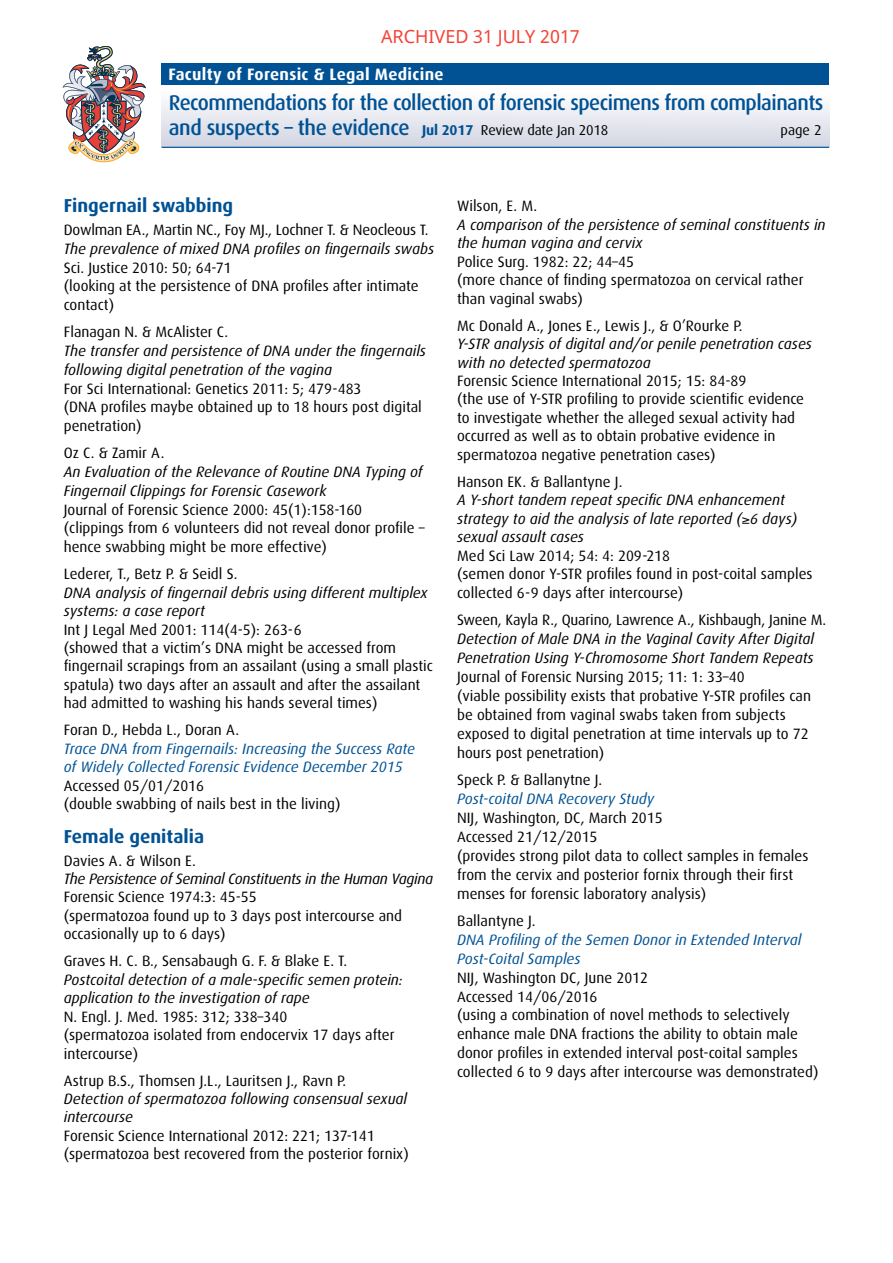
<style>
.page{position:relative;width:893px;height:1263px;background:#fff}
.page>*{position:absolute;margin:0;border:0;box-sizing:border-box;transform-origin:0 0}
.t1{font:500 21.3px/25.5px "Dax";letter-spacing:-.025em;color:#005294}
.t2{font:700 18.75px "Dax";color:#005294}
.t3{font:18px "Noto Sans";color:#f44336}
.t4{font:700 16.5px "Dax";letter-spacing:.02em;color:#fff}
.t5{font:15px/18.5px "Dax";color:#000}
.t6{font:italic 15px/18.5px "Dax";color:#000}
.t7{font:italic 15px/18.9px "Dax";color:#005294}
.t8{font:italic 15px "Dax";letter-spacing:-.02em;color:#000}
.t9{font:14.25px "Dax";color:#000}
.s1{font-weight:700;font-size:14.25px}
.s2{font-weight:400;font-size:14.25px;color:#000}
</style>
<div class="page">
<div style="left:162px;top:85px;width:667px;height:62px;background:linear-gradient(to bottom,#fff,#d3d6e3)"></div>
<div style="left:162px;top:64px;width:667px;height:21px;background:#005294"></div>
<hr style="left:162px;top:147px;width:667px;height:1px;background:#005294">
<svg style="left:63px;top:46px;width:83px;height:116px"></svg>
<p class="t3" style="left:381px;top:24px;width:200px">ARCHIVED 31 JULY 2017</p>
<p class="t4" style="left:168px;top:65px;width:277px">Faculty of Forensic &amp; Legal Medicine</p>
<h1 class="t1" style="left:169px;top:90px;width:656px">Recommendations for the collection of forensic specimens from complainants and suspects – the evidence <span class="s1">Jul 2017</span> <span class="s2">Review date Jan 2018</span></h1>
<p class="t9" style="left:780px;top:123px;width:43px">page 2</p>
<p class="t2" style="left:64px;top:195px;width:171px">Fingernail swabbing</p>
<p class="t5" style="left:64px;top:221px;width:366px">Dowlman EA., Martin NC., Foy MJ., Lochner T. &amp; Neocleous T.</p>
<p class="t6" style="left:64px;top:240px;width:372px">The prevalence of mixed DNA profiles on fingernails swabs</p>
<p class="t5" style="left:64px;top:258px;width:356px">Sci. Justice 2010: 50; 64-71<br>(looking at the persistence of DNA profiles after intimate contact)</p>
<p class="t5" style="left:64px;top:323px;width:166px">Flanagan N. &amp; McAlister C.</p>
<p class="t6" style="left:64px;top:342px;width:364px">The transfer and persistence of DNA under the fingernails following digital penetration of the vagina</p>
<p class="t5" style="left:64px;top:379px;width:360px">For Sci International: Genetics 2011: 5; 479-483<br>(DNA profiles maybe obtained up to 18 hours post digital penetration)</p>
<p class="t5" style="left:64px;top:444px;width:102px">Oz C. &amp; Zamir A.</p>
<p class="t6" style="left:64px;top:463px;width:360px">An Evaluation of the Relevance of Routine DNA Typing of<br>Fingernail Clippings for Forensic Casework</p>
<p class="t5" style="left:64px;top:500px;width:362px">Journal of Forensic Science 2000: 45(1):158-160 (clippings from 6 volunteers did not reveal donor profile – hence swabbing might be more effective)</p>
<p class="t5" style="left:64px;top:565px;width:175px">Lederer, T., Betz P. &amp; Seidl S.</p>
<p class="t6" style="left:64px;top:583px;width:365px">DNA analysis of fingernail debris using different multiplex systems: a case report</p>
<p class="t5" style="left:64px;top:620px;width:371px">Int J Legal Med 2001: 114(4-5): 263-6<br>(showed that a victim’s DNA might be accessed from fingernail scrapings from an assailant (using a small plastic spatula) two days after an assault and after the assailant had admitted to washing his hands several times)</p>
<p class="t5" style="left:64px;top:721px;width:177px">Foran D., Hebda L., Doran A.</p>
<p class="t7" style="left:64px;top:739px;width:353px;line-height:18.5px">Trace DNA from Fingernails: Increasing the Success Rate of Widely Collected Forensic Evidence December 2015</p>
<p class="t5" style="left:64px;top:776px;width:278px">Accessed 05/01/2016<br>(double swabbing of nails best in the living)</p>
<p class="t2" style="left:64px;top:826px;width:142px">Female genitalia</p>
<p class="t5" style="left:64px;top:851px;width:134px">Davies A. &amp; Wilson E.</p>
<p class="t8" style="left:64px;top:870px;width:371px">The Persistence of Seminal Constituents in the Human Vagina</p>
<p class="t5" style="left:64px;top:888px;width:340px">Forensic Science 1974:3: 45-55<br>(spermatozoa found up to 3 days post intercourse and occasionally up to 6 days)</p>
<p class="t5" style="left:64px;top:952px;width:285px">Graves H. C. B., Sensabaugh G. F. &amp; Blake E. T.</p>
<p class="t6" style="left:64px;top:970px;width:340px">Postcoital detection of a male-specific semen protein: application to the investigation of rape</p>
<p class="t5" style="left:64px;top:1007px;width:332px">N. Engl. J. Med. 1985: 312; 338–340<br>(spermatozoa isolated from endocervix 17 days after intercourse)</p>
<p class="t5" style="left:64px;top:1071px;width:284px">Astrup B.S., Thomsen J.L., Lauritsen J., Ravn P.</p>
<p class="t6" style="left:64px;top:1090px;width:345px">Detection of spermatozoa following consensual sexual intercourse</p>
<p class="t5" style="left:64px;top:1126px;width:347px">Forensic Science International 2012: 221; 137-141 (spermatozoa best recovered from the posterior fornix)</p>
<p class="t5" style="left:457px;top:197px;width:82px">Wilson, E. M.</p>
<p class="t6" style="left:457px;top:216px;width:370px">A comparison of the persistence of seminal constituents in the human vagina and cervix</p>
<p class="t5" style="left:457px;top:253px;width:348px">Police Surg. 1982: 22; 44–45<br>(more chance of finding spermatozoa on cervical rather than vaginal swabs)</p>
<p class="t5" style="left:457px;top:316px;width:287px">Mc Donald A., Jones E., Lewis J., &amp; O’Rourke P.</p>
<p class="t6" style="left:457px;top:335px;width:356px">Y-STR analysis of digital and/or penile penetration cases with no detected spermatozoa</p>
<p class="t5" style="left:457px;top:372px;width:348px">Forensic Science International 2015; 15: 84-89<br>(the use of Y-STR profiling to provide scientific evidence to investigate whether the alleged sexual activity had occurred as well as to obtain probative evidence in spermatozoa negative penetration cases)</p>
<p class="t5" style="left:457px;top:472px;width:167px">Hanson EK. &amp; Ballantyne J.</p>
<p class="t6" style="left:457px;top:491px;width:342px">A Y-short tandem repeat specific DNA enhancement strategy to aid the analysis of late reported (≥6 days) sexual assault cases</p>
<p class="t5" style="left:457px;top:546px;width:357px">Med Sci Law 2014; 54: 4: 209-218<br>(semen donor Y-STR profiles found in post-coital samples collected 6-9 days after intercourse)</p>
<p class="t5" style="left:457px;top:611px;width:371px">Sween, Kayla R., Quarino, Lawrence A., Kishbaugh, Janine M.</p>
<p class="t6" style="left:457px;top:630px;width:358px;line-height:18.9px">Detection of Male DNA in the Vaginal Cavity After Digital<br>Penetration Using Y-Chromosome Short Tandem Repeats</p>
<p class="t5" style="left:457px;top:668px;width:355px;line-height:18.9px">Journal of Forensic Nursing 2015; 11: 1: 33–40<br>(viable possibility exists that probative Y-STR profiles can be obtained from vaginal swabs taken from subjects exposed to digital penetration at time intervals up to 72 hours post penetration)</p>
<p class="t5" style="left:457px;top:771px;width:147px">Speck P. &amp; Ballanytne J.</p>
<p class="t7" style="left:457px;top:789px;width:199px">Post-coital DNA Recovery Study</p>
<p class="t5" style="left:457px;top:808px;width:353px;line-height:18.9px">NIJ, Washington, DC, March 2015<br>Accessed 21/12/2015<br>(provides strong pilot data to collect samples in females from the cervix and posterior fornix through their first menses for forensic laboratory analysis)</p>
<p class="t5" style="left:457px;top:912px;width:80px">Ballantyne J.</p>
<p class="t7" style="left:457px;top:930px;width:346px">DNA Profiling of the Semen Donor in Extended Interval<br>Post-Coital Samples</p>
<p class="t5" style="left:457px;top:968px;width:363px;line-height:18.9px">NIJ, Washington DC, June 2012<br>Accessed 14/06/2016<br>(using a combination of novel methods to selectively enhance male DNA fractions the ability to obtain male donor profiles in extended interval post-coital samples collected 6 to 9 days after intercourse was demonstrated)</p>
</div>
